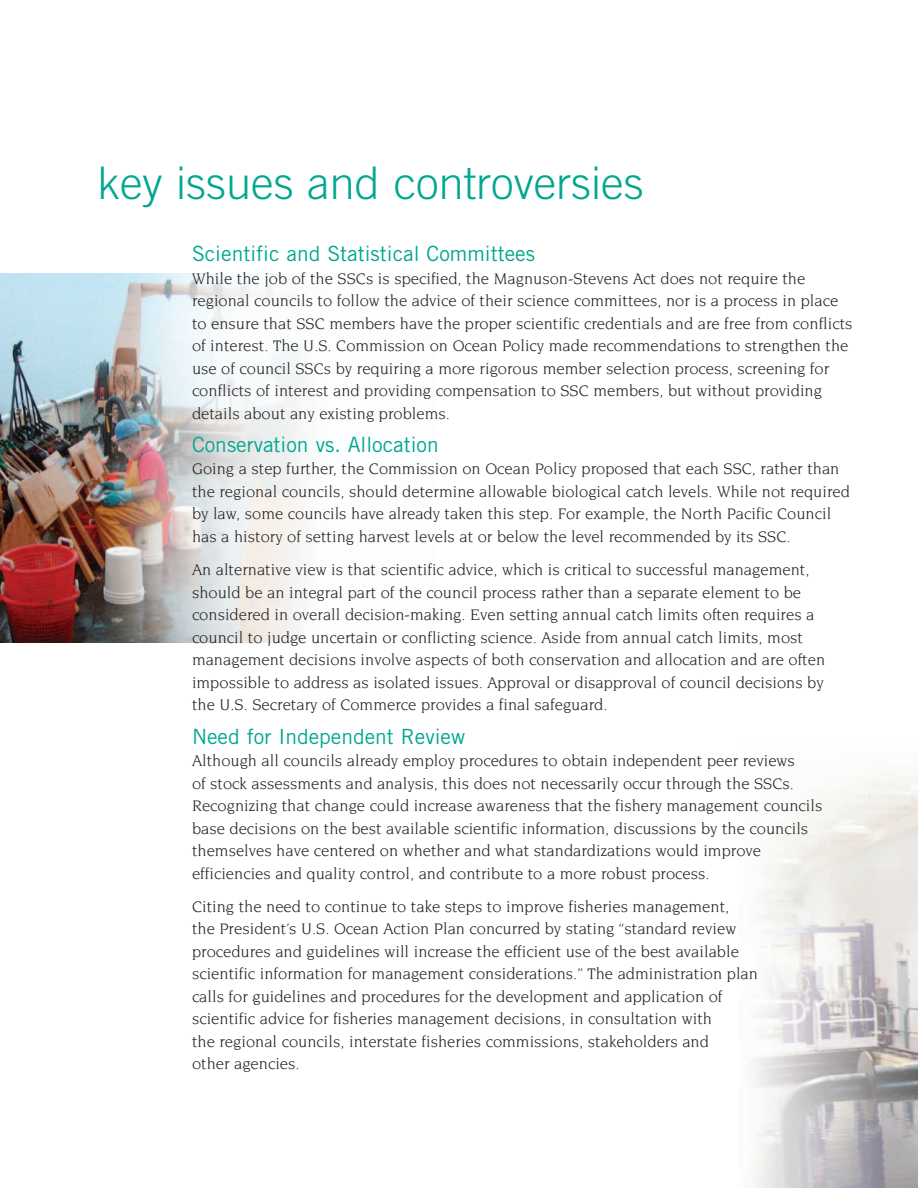
<style>
.page{position:relative;width:918px;height:1188px;background:#fff}
.page>*{position:absolute;margin:0;border:0;box-sizing:border-box;transform-origin:0 0}
.t1{font:300 45px "Trade Gothic";color:#00a78f}
.t2{font:21px "Trade Gothic";color:#00a78f}
.t3{font:16.5px/22.5px "Novarese";color:#231f20}
</style>
<div class="page">
<img style="left:0;top:273px;width:304px;height:370px">
<img style="left:753px;top:773px;width:165px;height:415px">
<h1 class="t1" style="left:98px;top:166px;width:548px">key issues and controversies</h1>
<p class="t2" style="left:192px;top:246px;width:345px">Scientific and Statistical Committees</p>
<p class="t3" style="left:192px;top:268px;width:662px">While the job of the SSCs is specified, the Magnuson-Stevens Act does not require the regional councils to follow the advice of their science committees, nor is a process in place to ensure that SSC members have the proper scientific credentials and are free from conflicts of interest. The U.S. Commission on Ocean Policy made recommendations to strengthen the use of council SSCs by requiring a more rigorous member selection process, screening for conflicts of interest and providing compensation to SSC members, but without providing details about any existing problems.</p>
<p class="t2" style="left:192px;top:437px;width:248px">Conservation vs. Allocation</p>
<p class="t3" style="left:192px;top:459px;width:659px">Going a step further, the Commission on Ocean Policy proposed that each SSC, rather than the regional councils, should determine allowable biological catch levels. While not required by law, some councils have already taken this step. For example, the North Pacific Council has a history of setting harvest levels at or below the level recommended by its SSC.</p>
<p class="t3" style="left:192px;top:559px;width:635px">An alternative view is that scientific advice, which is critical to successful management, should be an integral part of the council process rather than a separate element to be considered in overall decision-making. Even setting annual catch limits often requires a council to judge uncertain or conflicting science. Aside from annual catch limits, most management decisions involve aspects of both conservation and allocation and are often impossible to address as isolated issues. Approval or disapproval of council decisions by the U.S. Secretary of Commerce provides a final safeguard.</p>
<p class="t2" style="left:192px;top:728px;width:275px">Need for Independent Review</p>
<p class="t3" style="left:192px;top:750px;width:632px">Although all councils already employ procedures to obtain independent peer reviews<br>of stock assessments and analysis, this does not necessarily occur through the SSCs.<br>Recognizing that change could increase awareness that the fishery management councils base decisions on the best available scientific information, discussions by the councils themselves have centered on whether and what standardizations would improve efficiencies and quality control, and contribute to a more robust process.</p>
<p class="t3" style="left:192px;top:896px;width:568px">Citing the need to continue to take steps to improve fisheries management,<br>the President’s U.S. Ocean Action Plan concurred by stating “standard review procedures and guidelines will increase the efficient use of the best available scientific information for management considerations.” The administration plan calls for guidelines and procedures for the development and application of scientific advice for fisheries management decisions, in consultation with<br>the regional councils, interstate fisheries commissions, stakeholders and<br>other agencies.</p>
</div>
